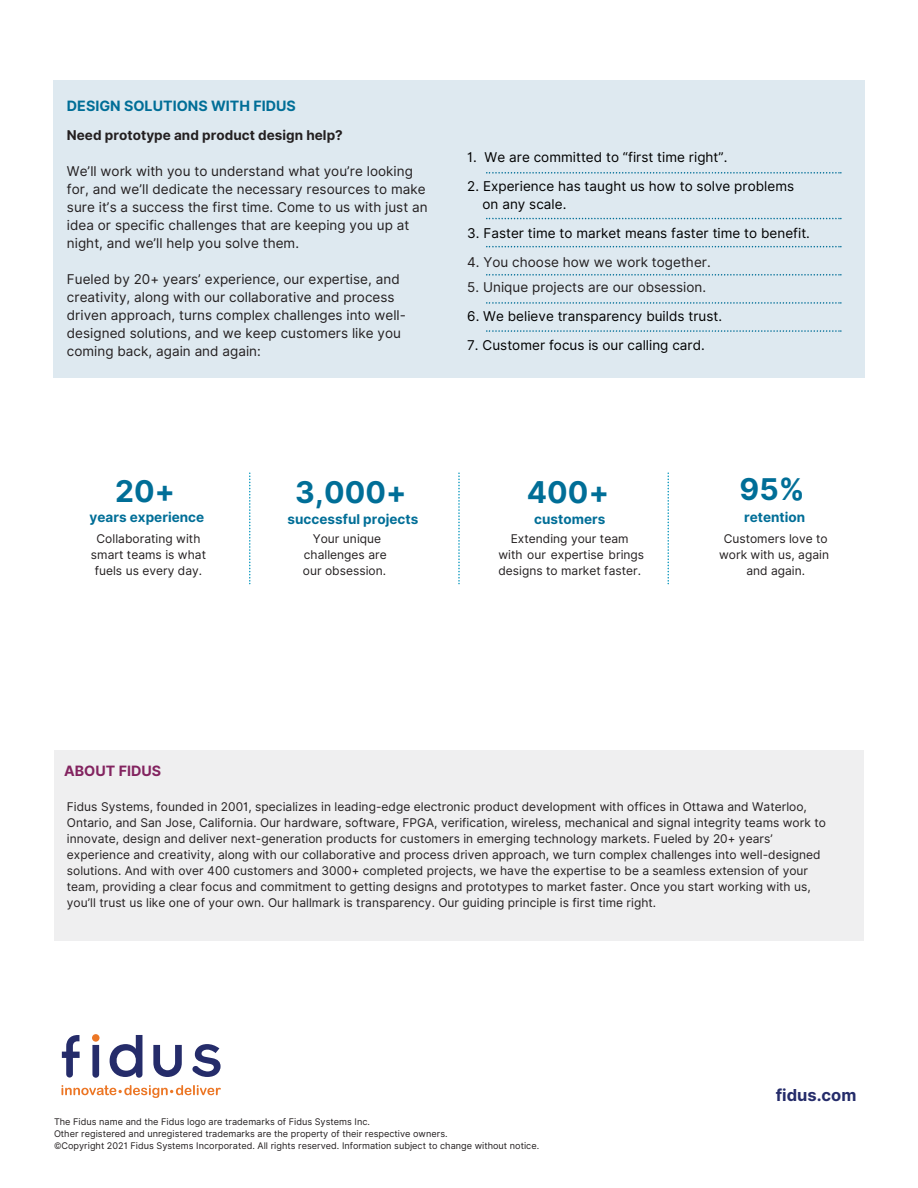
<style>
.page{position:relative;width:918px;height:1188px;background:#fff}
.page>*{position:absolute;margin:0;border:0;box-sizing:border-box;transform-origin:0 0}
.t1{font:700 30px "Inter";color:#006e97}
.t2{font:700 16.5px "Inter";color:#252c6a}
.t3{font:700 14.25px "Inter";color:#006e97}
.t4{font:700 14.25px "Inter";letter-spacing:.005em;color:#832460}
.t5{font:13.5px/18px "Inter";letter-spacing:.005em;color:#231f20}
.t6{font:13.5px "Inter";letter-spacing:.005em;color:#000}
.t7{font:700 13.5px "Inter";color:#006e97}
.t8{font:700 13.5px "Inter";color:#231f20}
.t9{font:12px/16px "Inter";letter-spacing:.005em;color:#231f20;text-align:center}
.t10{font:9.15px "Inter";letter-spacing:.005em;color:#231f20}
</style>
<div class="page">
<svg style="left:153px;top:1045px;width:29px;height:32px"></svg>
<svg style="left:92px;top:1035px;width:50px;height:43px"></svg>
<svg style="left:62px;top:1035px;width:18px;height:43px"></svg>
<svg style="left:192px;top:1044px;width:29px;height:33px"></svg>
<div style="left:92px;top:1034px;width:8px;height:8px;background:#ec7625;border-radius:50%"></div>
<svg style="left:61px;top:1085px;width:160px;height:13px"></svg>
<svg style="left:249px;top:472px;width:2px;height:112px"></svg>
<svg style="left:458px;top:472px;width:2px;height:112px"></svg>
<div style="left:54px;top:750px;width:810px;height:191px;background:#efeff0"></div>
<div style="left:54px;top:81px;width:810px;height:297px;background:#dee9f0"></div>
<svg style="left:486px;top:172px;width:356px;height:2px"></svg>
<svg style="left:486px;top:218px;width:356px;height:1px"></svg>
<svg style="left:486px;top:246px;width:356px;height:1px"></svg>
<svg style="left:486px;top:274px;width:356px;height:2px"></svg>
<svg style="left:486px;top:302px;width:356px;height:2px"></svg>
<svg style="left:486px;top:330px;width:356px;height:2px"></svg>
<svg style="left:668px;top:472px;width:1px;height:112px"></svg>
<p class="t3" style="left:67px;top:98px;width:230px">DESIGN SOLUTIONS WITH FIDUS</p>
<p class="t8" style="left:67px;top:127px;width:277px">Need prototype and product design help?</p>
<p class="t5" style="left:67px;top:162px;width:362px">We’ll work with you to understand what you’re looking for, and we’ll dedicate the necessary resources to make sure it’s a success the first time. Come to us with just an idea or specific challenges that are keeping you up at night, and we’ll help you solve them.</p>
<p class="t5" style="left:67px;top:270px;width:334px">Fueled by 20+ years’ experience, our expertise, and</p>
<p class="t5" style="left:67px;top:288px;width:341px">creativity, along with our collaborative and process driven approach, turns complex challenges into well&shy;designed solutions, and we keep customers like you coming back, again and again:</p>
<p class="t6" style="left:467px;top:149px;width:262px">1. We are committed to “first time right”.</p>
<p class="t6" style="left:467px;top:178px;width:328px">2. Experience has taught us how to solve problems</p>
<p class="t6" style="left:483px;top:196px;width:85px">on any scale.</p>
<p class="t6" style="left:467px;top:225px;width:344px">3. Faster time to market means faster time to benefit.</p>
<p class="t5" style="left:467px;top:254px;width:245px">4. You choose how we work together.</p>
<p class="t5" style="left:467px;top:278px;width:241px">5. Unique projects are our obsession.</p>
<p class="t6" style="left:467px;top:308px;width:256px">6. We believe transparency builds trust.</p>
<p class="t6" style="left:467px;top:337px;width:239px">7. Customer focus is our calling card.</p>
<p class="t1" style="left:115px;top:474px;width:61px">20+</p>
<p class="t1" style="left:740px;top:471px;width:66px">95%</p>
<p class="t7" style="left:744px;top:509px;width:63px">retention</p>
<p class="t1" style="left:295px;top:474px;width:113px">3,000+</p>
<p class="t7" style="left:288px;top:511px;width:132px">successful projects</p>
<p class="t1" style="left:527px;top:474px;width:84px">400+</p>
<p class="t7" style="left:534px;top:511px;width:73px">customers</p>
<p class="t7" style="left:90px;top:509px;width:116px">years experience</p>
<p class="t9" style="left:91px;top:530px;width:117px">Collaborating with smart teams is what fuels us every day.</p>
<p class="t9" style="left:304px;top:530px;width:84px">Your unique challenges are</p>
<p class="t9" style="left:303px;top:562px;width:85px">our obsession.</p>
<p class="t4" style="left:64px;top:762px;width:99px">ABOUT FIDUS</p>
<p class="t9" style="left:511px;top:530px;width:119px">Extending your team</p>
<p class="t9" style="left:498px;top:546px;width:147px;text-align:left">with our expertise brings designs to market faster.</p>
<p class="t9" style="left:719px;top:530px;width:111px">Customers love to work with us, again</p>
<p class="t9" style="left:746px;top:562px;width:60px">and again.</p>
<p class="t9" style="left:67px;top:798px;width:761px;text-align:left">Fidus Systems, founded in 2001, specializes in leading-edge electronic product development with offices in Ottawa and Waterloo, Ontario, and San Jose, California. Our hardware, software, FPGA, verification, wireless, mechanical and signal integrity teams work to innovate, design and deliver next-generation products for customers in emerging technology markets. Fueled by 20+ years’ experience and creativity, along with our collaborative and process driven approach, we turn complex challenges into well-designed solutions. And with over 400 customers and 3000+ completed projects, we have the expertise to be a seamless extension of your team, providing a clear focus and commitment to getting designs and prototypes to market faster. Once you start working with us, you’ll trust us like one of your own. Our hallmark is transparency. Our guiding principle is first time right.</p>
<p class="t10" style="left:54px;top:1116px;width:318px">The Fidus name and the Fidus logo are trademarks of Fidus Systems Inc.</p>
<p class="t10" style="left:54px;top:1128px;width:395px">Other registered and unregistered trademarks are the property of their respective owners.</p>
<p class="t10" style="left:54px;top:1141px;width:487px">©Copyright 2021 Fidus Systems Incorporated. All rights reserved. Information subject to change without notice.</p>
<p class="t2" style="left:776px;top:1085px;width:82px">fidus.com</p>
</div>
